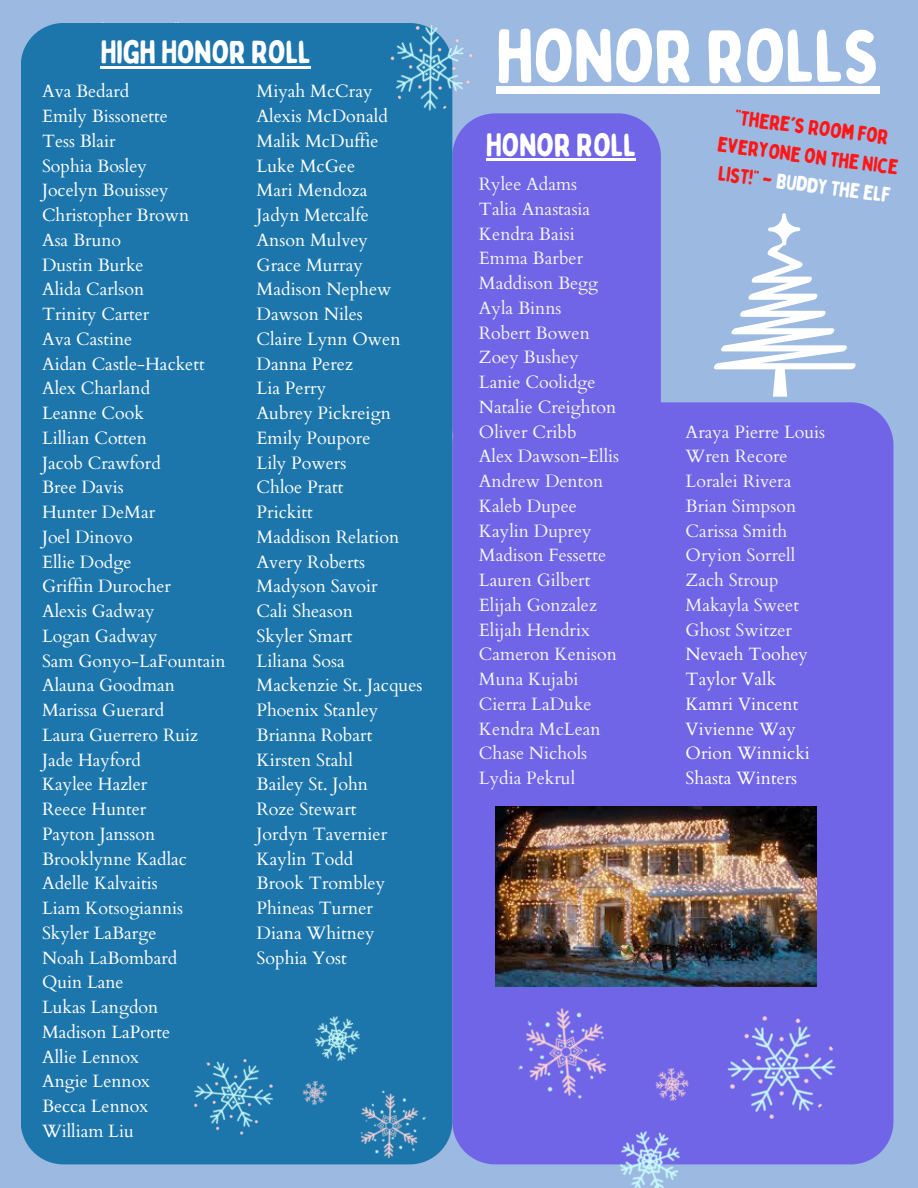
<style>
.page{position:relative;width:918px;height:1188px;background:#9bb9e1}
.page>*{position:absolute;margin:0;border:0;box-sizing:border-box;transform-origin:0 0}
.t1{font:74.55px "Bobby Jones Soft";letter-spacing:-.025em;color:#fff}
.t2{font:32.25px "Bobby Jones Soft";letter-spacing:-.025em;color:#fff}
.t3{font:20.85px/28.8px "Bobby Jones Soft";color:#ff1616;text-align:center}
.t4{font:17.85px "Cardo";color:#fff}
.t5{font:17.85px "Cardo";color:#f5f5f5}
.t6{font:17.85px "Cardo";color:#fffffe}
.s1{color:#fffffe}
</style>
<div class="page">
<div style="left:452px;top:113px;width:209px;height:289px;background:#7065e6"></div>
<div style="left:21px;top:23px;width:431px;height:1141px;background:#1d76ab"></div>
<svg style="left:714px;top:213px;width:142px;height:183px"></svg>
<div style="left:452px;top:402px;width:441px;height:762px;background:#7065e6"></div>
<img style="left:297px;top:23px;width:284px;height:104px">
<img style="left:179px;top:979px;width:259px;height:186px">
<img style="left:499px;top:882px;width:357px;height:306px">
<img style="left:496px;top:807px;width:320px;height:180px">
<div style="left:496px;top:86px;width:383px;height:7px;background:#fff"></div>
<hr style="left:100px;top:66px;width:211px;height:3px;background:#fff">
<hr style="left:486px;top:158px;width:150px;height:2px;background:#fff">
<p class="t2" style="left:100px;top:32px;width:212px">HIGH HONOR ROLL</p>
<p class="t4" style="left:42px;top:80px;width:89px">Ava Bedard</p>
<p class="t4" style="left:42px;top:104px;width:127px">Emily Bissonette</p>
<p class="t4" style="left:42px;top:129px;width:75px">Tess Blair</p>
<p class="t4" style="left:42px;top:154px;width:106px">Sophia Bosley</p>
<p class="t4" style="left:42px;top:179px;width:128px">Jocelyn Bouissey</p>
<p class="t4" style="left:42px;top:203px;width:149px">Christopher Brown</p>
<p class="t4" style="left:42px;top:228px;width:81px">Asa Bruno</p>
<p class="t4" style="left:42px;top:253px;width:103px">Dustin Burke</p>
<p class="t4" style="left:42px;top:278px;width:104px">Alida Carlson</p>
<p class="t4" style="left:42px;top:302px;width:109px">Trinity Carter</p>
<p class="t4" style="left:42px;top:327px;width:92px">Ava Castine</p>
<p class="t4" style="left:42px;top:352px;width:164px">Aidan Castle-Hackett</p>
<p class="t4" style="left:42px;top:377px;width:110px">Alex Charland</p>
<p class="t4" style="left:42px;top:401px;width:103px">Leanne Cook</p>
<p class="t4" style="left:42px;top:426px;width:107px">Lillian Cotten</p>
<p class="t4" style="left:42px;top:451px;width:120px">Jacob Crawford</p>
<p class="t4" style="left:42px;top:476px;width:83px">Bree Davis</p>
<p class="t4" style="left:42px;top:500px;width:115px">Hunter DeMar</p>
<p class="t4" style="left:42px;top:525px;width:92px">Joel Dinovo</p>
<p class="t4" style="left:42px;top:550px;width:91px">Ellie Dodge</p>
<p class="t4" style="left:42px;top:575px;width:131px">Griffin Durocher</p>
<p class="t4" style="left:42px;top:599px;width:114px">Alexis Gadway</p>
<p class="t4" style="left:42px;top:624px;width:117px">Logan Gadway</p>
<p class="t4" style="left:42px;top:649px;width:185px">Sam Gonyo-LaFountain</p>
<p class="t4" style="left:42px;top:674px;width:134px">Alauna Goodman</p>
<p class="t4" style="left:42px;top:698px;width:124px">Marissa Guerard</p>
<p class="t4" style="left:42px;top:723px;width:158px">Laura Guerrero Ruiz</p>
<p class="t4" style="left:42px;top:748px;width:100px">Jade Hayford</p>
<p class="t4" style="left:42px;top:773px;width:107px">Kaylee Hazler</p>
<p class="t4" style="left:42px;top:797px;width:106px">Reece Hunter</p>
<p class="t4" style="left:42px;top:822px;width:115px">Payton Jansson</p>
<p class="t4" style="left:42px;top:847px;width:147px">Brooklynne Kadlac</p>
<p class="t4" style="left:42px;top:872px;width:117px">Adelle Kalvaitis</p>
<p class="t4" style="left:42px;top:896px;width:143px">Liam Kotsogiannis</p>
<p class="t4" style="left:42px;top:921px;width:116px">Skyler LaBarge</p>
<p class="t4" style="left:42px;top:946px;width:137px">Noah LaBombard</p>
<p class="t4" style="left:42px;top:971px;width:83px">Quin Lane</p>
<p class="t4" style="left:42px;top:995px;width:118px">Lukas Langdon</p>
<p class="t4" style="left:42px;top:1020px;width:130px">Madison LaPorte</p>
<p class="t4" style="left:42px;top:1045px;width:99px">Allie Lennox</p>
<p class="t4" style="left:42px;top:1070px;width:110px">Angie Lennox</p>
<p class="t4" style="left:42px;top:1094px;width:108px">Becca Lennox</p>
<p class="t4" style="left:42px;top:1119px;width:93px">William Liu</p>
<p class="t4" style="left:257px;top:80px;width:118px">Miyah McCray</p>
<p class="t4" style="left:257px;top:104px;width:133px">Alexis McDonald</p>
<p class="t4" style="left:257px;top:129px;width:123px">Malik McDuffie</p>
<p class="t4" style="left:257px;top:154px;width:100px">Luke McGee</p>
<p class="t4" style="left:257px;top:179px;width:113px">Mari Mendoza</p>
<p class="t4" style="left:257px;top:203px;width:114px">Jadyn Metcalfe</p>
<p class="t4" style="left:257px;top:228px;width:113px">Anson Mulvey</p>
<p class="t4" style="left:257px;top:253px;width:108px">Grace Murray</p>
<p class="t4" style="left:257px;top:278px;width:136px">Madison Nephew</p>
<p class="t4" style="left:257px;top:302px;width:108px">Dawson Niles</p>
<p class="t4" style="left:257px;top:327px;width:145px">Claire Lynn Owen</p>
<p class="t4" style="left:257px;top:352px;width:98px">Danna Perez</p>
<p class="t4" style="left:257px;top:377px;width:71px">Lia Perry</p>
<p class="t4" style="left:257px;top:401px;width:136px">Aubrey Pickreign</p>
<p class="t4" style="left:257px;top:426px;width:115px">Emily Poupore</p>
<p class="t4" style="left:257px;top:451px;width:91px">Lily Powers</p>
<p class="t4" style="left:257px;top:476px;width:88px">Chloe Pratt</p>
<p class="t4" style="left:257px;top:500px;width:58px">Prickitt</p>
<p class="t4" style="left:257px;top:525px;width:144px">Maddison Relation</p>
<p class="t4" style="left:257px;top:550px;width:110px">Avery Roberts</p>
<p class="t4" style="left:257px;top:575px;width:123px">Madyson Savoir</p>
<p class="t4" style="left:257px;top:599px;width:98px">Cali Sheason</p>
<p class="t4" style="left:257px;top:624px;width:98px">Skyler Smart</p>
<p class="t4" style="left:257px;top:649px;width:90px">Liliana Sosa</p>
<p class="t4" style="left:257px;top:674px;width:167px">Mackenzie St. Jacques</p>
<p class="t4" style="left:257px;top:698px;width:123px">Phoenix Stanley</p>
<p class="t4" style="left:257px;top:723px;width:117px">Brianna Robart</p>
<p class="t4" style="left:257px;top:748px;width:98px">Kirsten Stahl</p>
<p class="t4" style="left:257px;top:773px;width:113px">Bailey St. John</p>
<p class="t4" style="left:257px;top:797px;width:101px">Roze Stewart</p>
<p class="t4" style="left:257px;top:822px;width:132px">Jordyn Tavernier</p>
<p class="t4" style="left:257px;top:847px;width:98px">Kaylin Todd</p>
<p class="t4" style="left:257px;top:872px;width:130px">Brook Trombley</p>
<p class="t4" style="left:257px;top:896px;width:118px">Phineas Turner</p>
<p class="t4" style="left:257px;top:921px;width:120px">Diana Whitney</p>
<p class="t4" style="left:257px;top:946px;width:92px">Sophia Yost</p>
<p class="t1" style="left:496px;top:10px;width:387px">HONOR ROLLS</p>
<p class="t2" style="left:486px;top:125px;width:152px">HONOR ROLL</p>
<p class="t5" style="left:479px;top:173px;width:100px">Rylee Adams</p>
<p class="t5" style="left:479px;top:197px;width:113px">Talia Anastasia</p>
<p class="t5" style="left:479px;top:222px;width:97px">Kendra Baisi</p>
<p class="t5" style="left:479px;top:247px;width:106px">Emma Barber</p>
<p class="t5" style="left:479px;top:272px;width:121px">Maddison Begg</p>
<p class="t5" style="left:479px;top:296px;width:84px">Ayla Binns</p>
<p class="t5" style="left:479px;top:321px;width:112px">Robert Bowen</p>
<p class="t5" style="left:479px;top:346px;width:101px">Zoey Bushey</p>
<p class="t5" style="left:479px;top:371px;width:118px">Lanie Coolidge</p>
<p class="t5" style="left:479px;top:395px;width:139px">Natalie Creighton</p>
<p class="t5" style="left:479px;top:420px;width:99px">Oliver Cribb</p>
<p class="t5" style="left:479px;top:445px;width:142px">Alex Dawson-Ellis</p>
<p class="t5" style="left:479px;top:470px;width:126px">Andrew Denton</p>
<p class="t5" style="left:479px;top:494px;width:99px">Kaleb Dupee</p>
<p class="t5" style="left:479px;top:519px;width:114px">Kaylin Duprey</p>
<p class="t5" style="left:479px;top:544px;width:129px">Madison Fessette</p>
<p class="t5" style="left:479px;top:569px;width:113px">Lauren Gilbert</p>
<p class="t5" style="left:479px;top:593px;width:120px">Elijah Gonzalez</p>
<p class="t5" style="left:479px;top:618px;width:112px">Elijah Hendrix</p>
<p class="t5" style="left:479px;top:643px;width:139px">Cameron Kenison</p>
<p class="t5" style="left:479px;top:668px;width:101px">Muna Kujabi</p>
<p class="t5" style="left:479px;top:692px;width:114px">Cierra LaDuke</p>
<p class="t5" style="left:479px;top:717px;width:123px">Kendra McLean</p>
<p class="t5" style="left:479px;top:742px;width:110px">Chase Nichols</p>
<p class="t5" style="left:479px;top:767px;width:98px">Lydia Pekrul</p>
<p class="t3" style="left:723px;top:102px;width:184px;rotate:7deg">"THERE'S ROOM FOR<br>EVERYONE ON THE NICE<br>LIST!" ~ <span class="s1">BUDDY THE ELF</span></p>
<p class="t5" style="left:686px;top:420px;width:141px">Araya Pierre Louis</p>
<p class="t5" style="left:686px;top:445px;width:104px">Wren Recore</p>
<p class="t5" style="left:686px;top:470px;width:107px">Loralei Rivera</p>
<p class="t5" style="left:686px;top:494px;width:112px">Brian Simpson</p>
<p class="t5" style="left:686px;top:519px;width:103px">Carissa Smith</p>
<p class="t5" style="left:686px;top:544px;width:111px">Oryion Sorrell</p>
<p class="t5" style="left:686px;top:569px;width:95px">Zach Stroup</p>
<p class="t5" style="left:686px;top:593px;width:115px">Makayla Sweet</p>
<p class="t5" style="left:686px;top:618px;width:108px">Ghost Switzer</p>
<p class="t6" style="left:686px;top:643px;width:124px">Nevaeh Toohey</p>
<p class="t6" style="left:686px;top:668px;width:92px">Taylor Valk</p>
<p class="t6" style="left:686px;top:692px;width:114px">Kamri Vincent</p>
<p class="t6" style="left:686px;top:717px;width:112px">Vivienne Way</p>
<p class="t6" style="left:686px;top:742px;width:126px">Orion Winnicki</p>
<p class="t6" style="left:686px;top:767px;width:113px">Shasta Winters</p>
</div>
